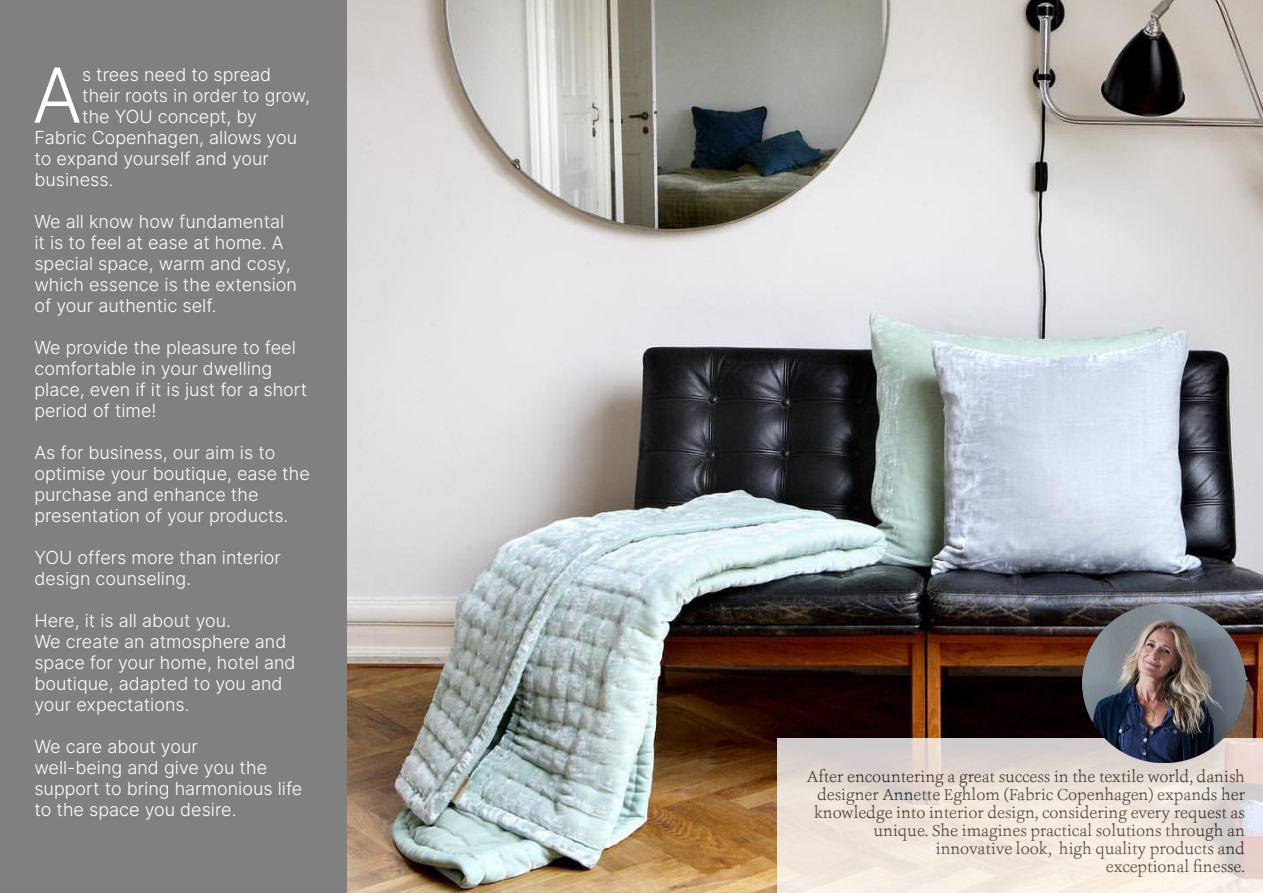
<style>
.page{position:relative;width:1263px;height:893px;background:#fff}
.page>*{position:absolute;margin:0;border:0;box-sizing:border-box;transform-origin:0 0}
.t1{font:75.75px "Inter Light BETA";color:#fff}
.t2{font:18px/21px "Inter Light BETA";color:#fff}
.t3{font:300 16.5px/18px "Ashbury";color:#333;text-align:right}
</style>
<div class="page">
<div style="left:0;top:0;width:355px;height:893px;background:#808080"></div>
<img style="left:347px;top:0;width:916px;height:893px">
<svg style="left:777px;top:739px;width:486px;height:154px;background:#eae1d9"></svg>
<img style="left:1082px;top:604px;width:163px;height:158px">
<p class="t1" style="left:32px;top:41px;width:51px">A</p>
<p class="t2" style="left:82px;top:63px;width:191px">s trees need to spread</p>
<p class="t2" style="left:82px;top:84px;width:229px">their roots in order to grow,</p>
<p class="t2" style="left:82px;top:105px;width:177px">the YOU concept, by</p>
<p class="t2" style="left:34px;top:126px;width:264px">Fabric Copenhagen, allows you</p>
<p class="t2" style="left:34px;top:147px;width:236px">to expand yourself and your</p>
<p class="t2" style="left:34px;top:168px;width:81px">business.</p>
<p class="t2" style="left:34px;top:210px;width:264px">We all know how fundamental it is to feel at ease at home. A special space, warm and cosy, which essence is the extension of your authentic self.</p>
<p class="t2" style="left:34px;top:336px;width:263px">We provide the pleasure to feel</p>
<p class="t2" style="left:34px;top:357px;width:274px">comfortable in your dwelling place, even if it is just for a short period of time!</p>
<p class="t2" style="left:34px;top:441px;width:277px">As for business, our aim is to optimise your boutique, ease the purchase and enhance the presentation of your products.</p>
<p class="t2" style="left:34px;top:546px;width:248px">YOU offers more than interior design counseling.</p>
<p class="t2" style="left:34px;top:609px;width:198px">Here, it is all about you.</p>
<p class="t2" style="left:34px;top:630px;width:263px">We create an atmosphere and space for your home, hotel and boutique, adapted to you and your expectations.</p>
<p class="t2" style="left:34px;top:735px;width:269px">We care about your<br>well-being and give you the support to bring harmonious life to the space you desire.</p>
<p class="t3" style="left:807px;top:767px;width:440px">After encountering a great success in the textile world, danish designer Annette Eghlom (Fabric Copenhagen) expands her knowledge into interior design, considering every request as unique. She imagines practical solutions through an innovative look, high quality products and<br>exceptional finesse.</p>
</div>
